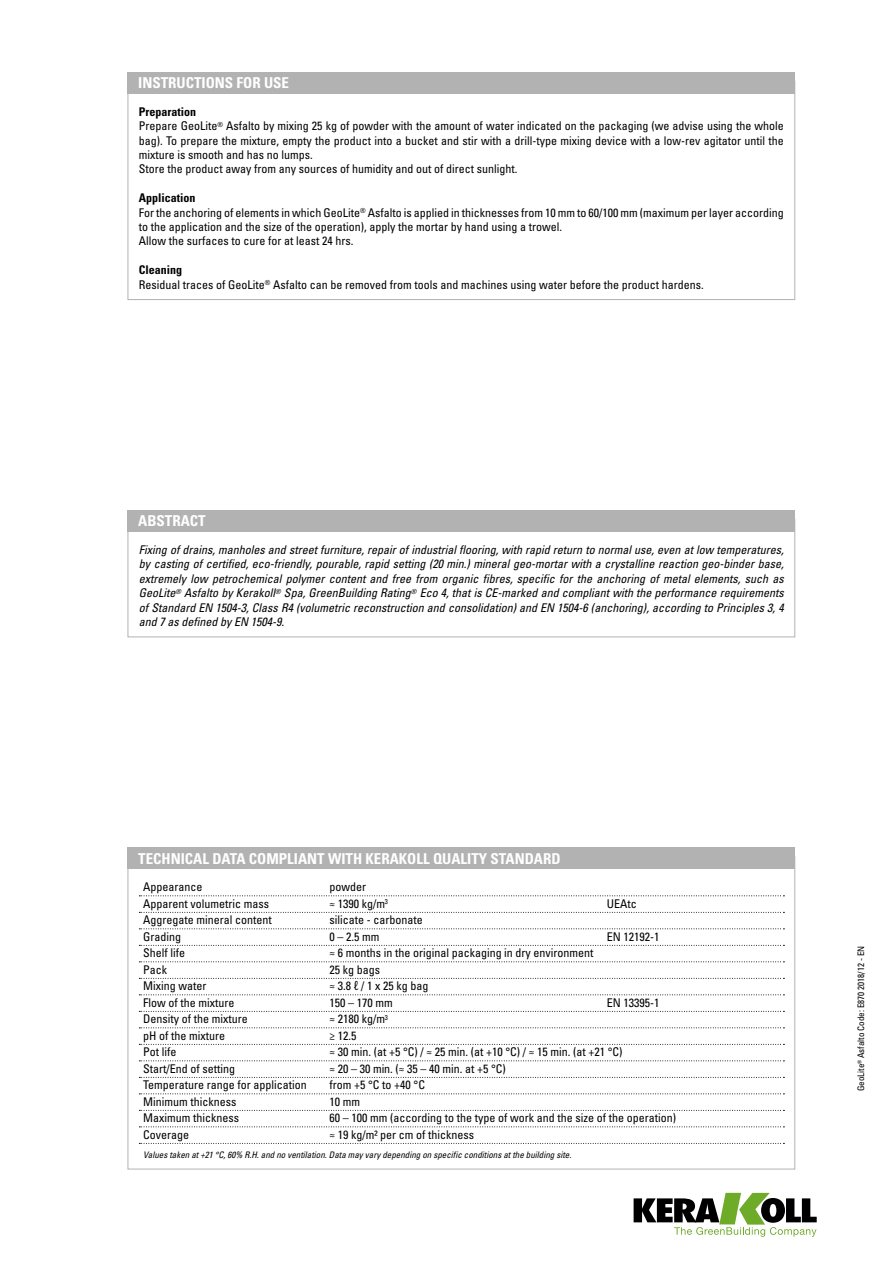
<style>
.page{position:relative;width:893px;height:1263px;background:#fff}
.page>*{position:absolute;margin:0;border:0;box-sizing:border-box;transform-origin:0 0}
.t1{font:700 condensed 15px "Univers LT Std";color:#fff}
.t2{font:condensed 12px/14.4px "Univers LT Std";color:#000}
.t3{font:italic condensed 12px/14.4px "Univers LT Std";color:#000;text-align:justify}
.t4{font:italic condensed 9px "Univers LT Std";color:#000}
.t5{font:condensed 9px "Univers LT Std";color:#000}
.s1{font-weight:700}
</style>
<div class="page">
<svg style="left:634px;top:1193px;width:183px;height:44px"></svg>
<div style="left:128px;top:72px;width:667px;height:22px;background:#b3b2b2"></div>
<div style="left:128px;top:519px;width:667px;height:118px;border:1px solid #b3b2b2"></div>
<div style="left:128px;top:510px;width:667px;height:22px;background:#b3b2b2"></div>
<svg style="left:139px;top:895px;width:645px;height:1px"></svg>
<svg style="left:139px;top:912px;width:645px;height:1px"></svg>
<svg style="left:139px;top:928px;width:645px;height:1px"></svg>
<svg style="left:139px;top:945px;width:645px;height:1px"></svg>
<svg style="left:139px;top:961px;width:645px;height:1px"></svg>
<svg style="left:139px;top:978px;width:645px;height:1px"></svg>
<svg style="left:139px;top:994px;width:645px;height:1px"></svg>
<svg style="left:139px;top:1011px;width:645px;height:1px"></svg>
<svg style="left:139px;top:1027px;width:645px;height:1px"></svg>
<svg style="left:139px;top:1044px;width:645px;height:1px"></svg>
<svg style="left:139px;top:1060px;width:645px;height:1px"></svg>
<svg style="left:139px;top:1077px;width:645px;height:1px"></svg>
<svg style="left:139px;top:1093px;width:645px;height:1px"></svg>
<svg style="left:139px;top:1110px;width:645px;height:1px"></svg>
<svg style="left:139px;top:1126px;width:645px;height:1px"></svg>
<svg style="left:139px;top:1143px;width:645px;height:1px"></svg>
<div style="left:128px;top:848px;width:667px;height:21px;background:#b3b2b2"></div>
<p class="t1" style="left:138px;top:74px;width:152px">INSTRUCTIONS FOR USE</p>
<p class="t2" style="left:139px;top:104px;width:646px"><span class="s1">Preparation<br></span>Prepare GeoLite<sup>®</sup> Asfalto by mixing 25 kg of powder with the amount of water indicated on the packaging (we advise using the whole bag). To prepare the mixture, empty the product into a bucket and stir with a drill-type mixing device with a low-rev agitator until the mixture is smooth and has no lumps.<br>Store the product away from any sources of humidity and out of direct sunlight.</p>
<p class="t2" style="left:139px;top:191px;width:646px"><span class="s1">Application<br></span>For the anchoring of elements in which GeoLite<sup>®</sup> Asfalto is applied in thicknesses from 10 mm to 60/100 mm (maximum per layer according to the application and the size of the operation), apply the mortar by hand using a trowel.<br>Allow the surfaces to cure for at least 24 hrs.</p>
<p class="t2" style="left:139px;top:263px;width:566px"><span class="s1">Cleaning<br></span>Residual traces of GeoLite<sup>®</sup> Asfalto can be removed from tools and machines using water before the product hardens.</p>
<p class="t1" style="left:138px;top:512px;width:69px">ABSTRACT</p>
<p class="t3" style="left:139px;top:542px;width:646px">Fixing of drains, manholes and street furniture, repair of industrial flooring, with rapid return to normal use, even at low temperatures, by casting of certified, eco-friendly, pourable, rapid setting (20 min.) mineral geo-mortar with a crystalline reaction geo-binder base, extremely low petrochemical polymer content and free from organic fibres, specific for the anchoring of metal elements, such as GeoLite<sup>®</sup> Asfalto by Kerakoll<sup>®</sup> Spa, GreenBuilding Rating<sup>®</sup> Eco 4, that is CE-marked and compliant with the performance requirements of Standard EN 1504-3, Class R4 (volumetric reconstruction and consolidation) and EN 1504-6 (anchoring), according to Principles 3, 4 and 7 as defined by EN 1504-9.</p>
<p class="t1" style="left:138px;top:849px;width:424px">TECHNICAL DATA COMPLIANT WITH KERAKOLL QUALITY STANDARD</p>
<p class="t2" style="left:143px;top:879px;width:61px">Appearance</p>
<p class="t2" style="left:329px;top:879px;width:38px">powder</p>
<p class="t2" style="left:143px;top:896px;width:127px">Apparent volumetric mass</p>
<p class="t2" style="left:329px;top:896px;width:60px">≈ 1390 kg/m<sup>3</sup></p>
<p class="t2" style="left:607px;top:896px;width:31px">UEAtc</p>
<p class="t2" style="left:143px;top:912px;width:130px">Aggregate mineral content</p>
<p class="t2" style="left:329px;top:912px;width:95px">silicate - carbonate</p>
<p class="t2" style="left:143px;top:929px;width:39px">Grading</p>
<p class="t2" style="left:329px;top:929px;width:51px">0 – 2.5 mm</p>
<p class="t2" style="left:607px;top:929px;width:54px">EN 12192-1</p>
<p class="t2" style="left:143px;top:945px;width:43px">Shelf life</p>
<p class="t2" style="left:329px;top:945px;width:266px">≈ 6 months in the original packaging in dry environment</p>
<p class="t2" style="left:143px;top:962px;width:25px">Pack</p>
<p class="t2" style="left:329px;top:962px;width:52px">25 kg bags</p>
<p class="t2" style="left:143px;top:978px;width:65px">Mixing water</p>
<p class="t2" style="left:329px;top:978px;width:101px">≈ 3.8 ℓ / 1 x 25 kg bag</p>
<p class="t2" style="left:143px;top:995px;width:93px">Flow of the mixture</p>
<p class="t2" style="left:329px;top:995px;width:65px">150 – 170 mm</p>
<p class="t2" style="left:607px;top:995px;width:54px">EN 13395-1</p>
<p class="t2" style="left:143px;top:1011px;width:106px">Density of the mixture</p>
<p class="t2" style="left:329px;top:1011px;width:60px">≈ 2180 kg/m<sup>3</sup></p>
<p class="t2" style="left:143px;top:1028px;width:83px">pH of the mixture</p>
<p class="t2" style="left:329px;top:1028px;width:28px">≥ 12.5</p>
<p class="t2" style="left:143px;top:1044px;width:35px">Pot life</p>
<p class="t2" style="left:329px;top:1044px;width:294px">≈ 30 min. (at +5 °C) / ≈ 25 min. (at +10 °C) / ≈ 15 min. (at +21 °C)</p>
<p class="t2" style="left:143px;top:1061px;width:94px">Start/End of setting</p>
<p class="t2" style="left:329px;top:1061px;width:178px">≈ 20 – 30 min. (≈ 35 – 40 min. at +5 °C)</p>
<p class="t2" style="left:143px;top:1077px;width:165px">Temperature range for application</p>
<p class="t2" style="left:329px;top:1077px;width:97px">from +5 °C to +40 °C</p>
<p class="t2" style="left:143px;top:1094px;width:95px">Minimum thickness</p>
<p class="t2" style="left:329px;top:1094px;width:32px">10 mm</p>
<p class="t2" style="left:143px;top:1110px;width:97px">Maximum thickness</p>
<p class="t2" style="left:329px;top:1110px;width:348px">60 – 100 mm (according to the type of work and the size of the operation)</p>
<p class="t2" style="left:143px;top:1127px;width:47px">Coverage</p>
<p class="t2" style="left:329px;top:1127px;width:146px">≈ 19 kg/m² per cm of thickness</p>
<p class="t4" style="left:143px;top:1149px;width:430px">Values taken at +21 °C, 60% R.H. and no ventilation. Data may vary depending on specific conditions at the building site.</p>
<p class="t5" style="left:855px;top:1091px;width:147px;rotate:-90deg">GeoLite<sup>®</sup> Asfalto Code: E870 2018/12 - EN</p>
</div>
